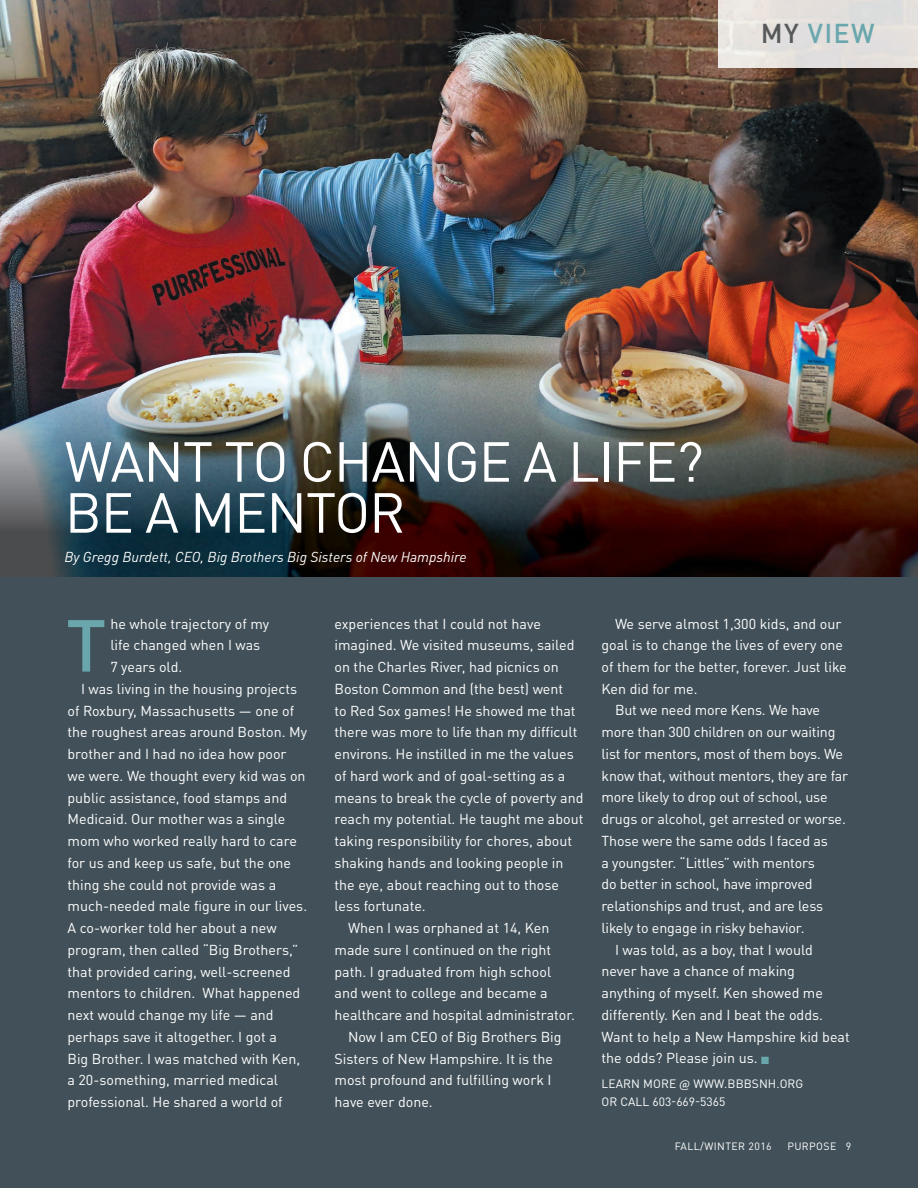
<style>
.page{position:relative;width:918px;height:1188px;background:#425159}
.page>*{position:absolute;margin:0;border:0;box-sizing:border-box;transform-origin:0 0}
.t1{font:500 72.3px "DIN Pro";color:#69a7ad}
.t2{font:55.5px/51px "DIN Pro";letter-spacing:-.02em;color:#fff}
.t3{font:500 27px "DIN Pro";letter-spacing:.05em;color:#69a7ad}
.t4{font:14.25px "DIN Pro";color:#fff}
.t5{font:italic 14.25px "DIN Pro";color:#fff}
.t6{font:12px/18px "DIN Pro";letter-spacing:.01em;color:#fff}
.t7{font:10.5px "DIN Pro";letter-spacing:.04em;color:#fff}
.s1{color:#57585a}
.s2{color:#69a7ad}
.s3{font-family:"Officina Serif"}
</style>
<div class="page">
<img style="left:0;top:0;width:918px;height:252px">
<img style="left:0;top:252px;width:918px;height:325px">
<img style="left:718px;top:0;width:200px;height:68px">
<h3 class="t3" style="left:761px;top:12px;width:115px"><span class="s1">MY</span> VIEW</h3>
<h2 class="t2" style="left:65px;top:431px;width:640px">WANT TO CHANGE A LIFE?<br>BE A MENTOR</h2>
<p class="t5" style="left:64px;top:546px;width:404px">By Gregg Burdett, CEO, Big Brothers Big Sisters of New Hampshire</p>
<p class="t4" style="left:110px;top:612px;width:160px">he whole trajectory of my</p>
<p class="t4" style="left:110px;top:634px;width:152px">life changed when I was</p>
<p class="t4" style="left:110px;top:656px;width:73px">7 years old.</p>
<p class="t4" style="left:81px;top:678px;width:218px">I was living in the housing projects</p>
<p class="t4" style="left:68px;top:699px;width:228px">of Roxbury, Massachusetts — one of</p>
<p class="t4" style="left:68px;top:721px;width:241px">the roughest areas around Boston. My</p>
<p class="t4" style="left:68px;top:743px;width:221px">brother and I had no idea how poor</p>
<p class="t4" style="left:68px;top:765px;width:240px">we were. We thought every kid was on</p>
<p class="t4" style="left:68px;top:786px;width:221px">public assistance, food stamps and</p>
<p class="t4" style="left:68px;top:808px;width:219px">Medicaid. Our mother was a single</p>
<p class="t4" style="left:68px;top:830px;width:231px">mom who worked really hard to care</p>
<p class="t4" style="left:68px;top:852px;width:225px">for us and keep us safe, but the one</p>
<p class="t4" style="left:68px;top:873px;width:210px">thing she could not provide was a</p>
<p class="t4" style="left:68px;top:895px;width:241px">much-needed male figure in our lives.</p>
<p class="t4" style="left:68px;top:917px;width:211px">A co-worker told her about a new</p>
<p class="t4" style="left:68px;top:939px;width:232px">program, then called “Big Brothers,”</p>
<p class="t4" style="left:68px;top:960px;width:225px">that provided caring, well-screened</p>
<p class="t4" style="left:68px;top:982px;width:234px">mentors to children. What happened</p>
<p class="t4" style="left:68px;top:1004px;width:208px">next would change my life — and</p>
<p class="t4" style="left:68px;top:1026px;width:211px">perhaps save it altogether. I got a</p>
<p class="t4" style="left:68px;top:1047px;width:234px">Big Brother. I was matched with Ken,</p>
<p class="t4" style="left:68px;top:1069px;width:212px">a 20-something, married medical</p>
<p class="t4" style="left:68px;top:1091px;width:217px">professional. He shared a world of</p>
<h1 class="t1" style="left:66px;top:587px;width:42px">T</h1>
<p class="t4" style="left:335px;top:612px;width:208px">experiences that I could not have</p>
<p class="t4" style="left:335px;top:634px;width:242px">imagined. We visited museums, sailed</p>
<p class="t4" style="left:335px;top:656px;width:226px">on the Charles River, had picnics on</p>
<p class="t4" style="left:335px;top:677px;width:230px">Boston Common and (the best) went</p>
<p class="t4" style="left:335px;top:699px;width:243px">to Red Sox games! He showed me that</p>
<p class="t4" style="left:335px;top:721px;width:245px">there was more to life than my difficult</p>
<p class="t4" style="left:335px;top:743px;width:241px">environs. He instilled in me the values</p>
<p class="t4" style="left:335px;top:764px;width:232px">of hard work and of goal-setting as a</p>
<p class="t4" style="left:335px;top:786px;width:250px">means to break the cycle of poverty and</p>
<p class="t4" style="left:335px;top:808px;width:250px">reach my potential. He taught me about</p>
<p class="t4" style="left:335px;top:830px;width:239px">taking responsibility for chores, about</p>
<p class="t4" style="left:335px;top:851px;width:230px">shaking hands and looking people in</p>
<p class="t4" style="left:335px;top:873px;width:226px">the eye, about reaching out to those</p>
<p class="t4" style="left:335px;top:895px;width:93px">less fortunate.</p>
<p class="t4" style="left:348px;top:917px;width:203px">When I was orphaned at 14, Ken</p>
<p class="t4" style="left:335px;top:938px;width:218px">made sure I continued on the right</p>
<p class="t4" style="left:335px;top:960px;width:218px">path. I graduated from high school</p>
<p class="t4" style="left:335px;top:982px;width:215px">and went to college and became a</p>
<p class="t4" style="left:335px;top:1004px;width:242px">healthcare and hospital administrator.</p>
<p class="t4" style="left:348px;top:1025px;width:215px">Now I am CEO of Big Brothers Big</p>
<p class="t4" style="left:335px;top:1047px;width:220px">Sisters of New Hampshire. It is the</p>
<p class="t4" style="left:335px;top:1069px;width:219px">most profound and fulfilling work I</p>
<p class="t4" style="left:335px;top:1091px;width:100px">have ever done.</p>
<p class="t4" style="left:615px;top:612px;width:228px">We serve almost 1,300 kids, and our</p>
<p class="t4" style="left:602px;top:634px;width:243px">goal is to change the lives of every one</p>
<p class="t4" style="left:602px;top:656px;width:247px">of them for the better, forever. Just like</p>
<p class="t4" style="left:602px;top:677px;width:98px">Ken did for me.</p>
<p class="t4" style="left:615px;top:699px;width:207px">But we need more Kens. We have</p>
<p class="t4" style="left:602px;top:721px;width:235px">more than 300 children on our waiting</p>
<p class="t4" style="left:602px;top:743px;width:243px">list for mentors, most of them boys. We</p>
<p class="t4" style="left:602px;top:764px;width:248px">know that, without mentors, they are far</p>
<p class="t4" style="left:602px;top:786px;width:228px">more likely to drop out of school, use</p>
<p class="t4" style="left:602px;top:808px;width:246px">drugs or alcohol, get arrested or worse.</p>
<p class="t4" style="left:602px;top:830px;width:228px">Those were the same odds I faced as</p>
<p class="t4" style="left:602px;top:851px;width:215px">a youngster. “Littles” with mentors</p>
<p class="t4" style="left:602px;top:873px;width:213px">do better in school, have improved</p>
<p class="t4" style="left:602px;top:895px;width:223px">relationships and trust, and are less</p>
<p class="t4" style="left:602px;top:917px;width:205px">likely to engage in risky behavior.</p>
<p class="t4" style="left:615px;top:938px;width:199px">I was told, as a boy, that I would</p>
<p class="t4" style="left:602px;top:960px;width:195px">never have a chance of making</p>
<p class="t4" style="left:602px;top:982px;width:223px">anything of myself. Ken showed me</p>
<p class="t4" style="left:602px;top:1004px;width:223px">differently. Ken and I beat the odds.</p>
<p class="t4" style="left:602px;top:1025px;width:250px">Want to help a New Hampshire kid beat</p>
<p class="t4" style="left:602px;top:1047px;width:169px">the odds? Please join us. <span class="s2">■</span></p>
<p class="t6" style="left:602px;top:1074px;width:203px">LEARN MORE <span class="s3">@</span> WWW.BBBSNH.ORG<br>OR CALL 603-669-5365</p>
<p class="t7" style="left:675px;top:1138px;width:99px">FALL/WINTER 2016</p>
<p class="t7" style="left:787px;top:1138px;width:66px">PURPOSE 9</p>
</div>
